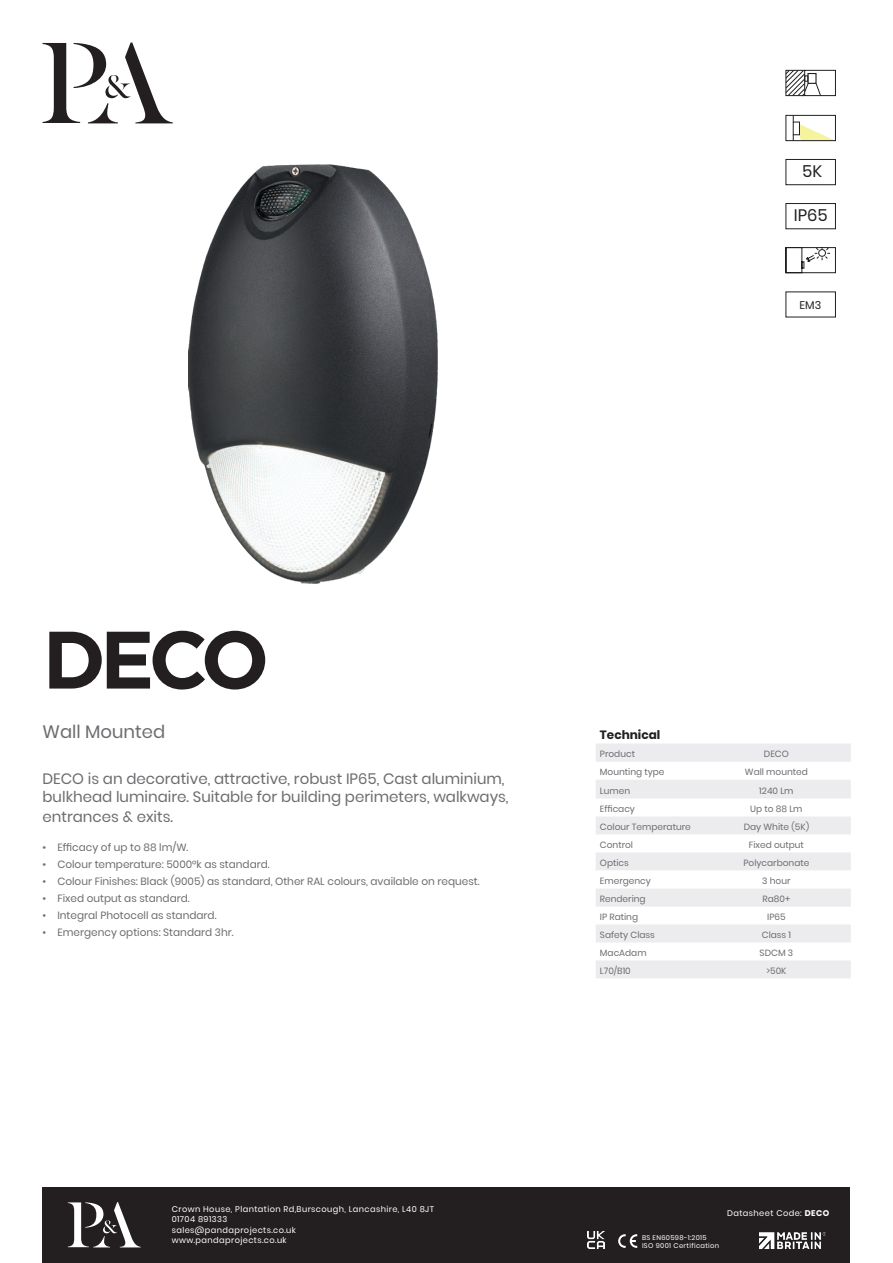
<style>
.page{position:relative;width:893px;height:1263px;background:#fff}
.page>*{position:absolute;margin:0;border:0;box-sizing:border-box;transform-origin:0 0}
.t1{font:700 81.15px "Gotham";color:#231f20}
.t2{font:18px "Poppins";color:#6c6d70}
.t3{font:16.65px "Poppins";color:#231f20}
.t4{font:15px/18px "Poppins";color:#6c6d70}
.t5{font:700 12px "Poppins";color:#231f20}
.t6{font:11.1px "Poppins";color:#231f20}
.t7{font:10.5px "Poppins";color:#6c6d70}
.t8{font:9px "Poppins";color:#6c6d70}
.t9{font:8.25px/10.5px "Poppins";letter-spacing:.05em;color:#fff}
.t10{font:6.75px/8.1px "Poppins";letter-spacing:.05em;color:#fff}
.s1{font-weight:700}
</style>
<div class="page">
<img style="left:189px;top:164px;width:248px;height:419px">
<div style="left:43px;top:1187px;width:807px;height:76px;background:#231f20"></div>
<svg style="left:43px;top:43px;width:130px;height:80px"></svg>
<svg style="left:68px;top:1202px;width:73px;height:45px"></svg>
<img style="left:587px;top:1232px;width:17px;height:16px">
<svg style="left:618px;top:1234px;width:19px;height:14px"></svg>
<img style="left:760px;top:1233px;width:65px;height:15px">
<svg style="left:596px;top:744px;width:255px;height:234px;fill:#ececee"></svg>
<svg style="left:800px;top:124px;width:32px;height:15px"></svg>
<div style="left:785px;top:115px;width:51px;height:26px;border:1px solid #231f20"></div>
<div style="left:793px;top:122px;width:7px;height:13px;border:1px solid #231f20"></div>
<svg style="left:785px;top:70px;width:51px;height:27px"></svg>
<div style="left:785px;top:203px;width:51px;height:26px;border:1px solid #231f20"></div>
<div style="left:785px;top:159px;width:51px;height:26px;border:1px solid #231f20"></div>
<svg style="left:785px;top:247px;width:51px;height:26px"></svg>
<h3 class="t3" style="left:802px;top:162px;width:21px">5K</h3>
<h3 class="t3" style="left:794px;top:206px;width:35px">IP65</h3>
<p class="t6" style="left:800px;top:299px;width:23px">EM3</p>
<h1 class="t1" style="left:43px;top:606px;width:228px">DECO</h1>
<h2 class="t2" style="left:43px;top:722px;width:124px">Wall Mounted</h2>
<h3 class="t4" style="left:43px;top:770px;width:468px">DECO is an decorative, attractive, robust IP65, Cast aluminium, bulkhead luminaire. Suitable for building perimeters, walkways,</h3>
<h3 class="t4" style="left:43px;top:807px;width:132px">entrances &amp; exits.</h3>
<p class="t7" style="left:43px;top:841px;width:147px">• Efficacy of up to 88 lm/W.</p>
<p class="t7" style="left:43px;top:858px;width:229px">• Colour temperature: 5000°k as standard.</p>
<p class="t7" style="left:43px;top:875px;width:438px">• Colour Finishes: Black (9005) as standard, Other RAL colours, available on request.</p>
<p class="t7" style="left:43px;top:892px;width:149px">• Fixed output as standard.</p>
<p class="t7" style="left:43px;top:909px;width:175px">• Integral Photocell as standard.</p>
<p class="t7" style="left:43px;top:926px;width:193px">• Emergency options: Standard 3hr.</p>
<p class="t9" style="left:172px;top:1204px;width:264px">Crown House, Plantation Rd,Burscough, Lancashire, L40 8JT<br>01704 891333<br>sales@pandaprojects.co.uk<br>www.pandaprojects.co.uk</p>
<p class="t5" style="left:600px;top:728px;width:62px">Technical</p>
<p class="t8" style="left:600px;top:749px;width:37px">Product</p>
<p class="t8" style="left:764px;top:749px;width:26px">DECO</p>
<p class="t8" style="left:600px;top:767px;width:66px">Mounting type</p>
<p class="t8" style="left:745px;top:767px;width:64px">Wall mounted</p>
<p class="t8" style="left:600px;top:785px;width:32px">Lumen</p>
<p class="t8" style="left:759px;top:785px;width:36px">1240 Lm</p>
<p class="t8" style="left:600px;top:804px;width:37px">Efficacy</p>
<p class="t8" style="left:750px;top:804px;width:54px">Up to 88 Lm</p>
<p class="t8" style="left:600px;top:822px;width:92px">Colour Temperature</p>
<p class="t8" style="left:744px;top:822px;width:67px">Day White (5K)</p>
<p class="t8" style="left:600px;top:840px;width:35px">Control</p>
<p class="t8" style="left:749px;top:840px;width:57px">Fixed output</p>
<p class="t8" style="left:600px;top:858px;width:30px">Optics</p>
<p class="t8" style="left:743px;top:858px;width:67px">Polycarbonate</p>
<p class="t8" style="left:600px;top:876px;width:53px">Emergency</p>
<p class="t8" style="left:762px;top:876px;width:30px">3 hour</p>
<p class="t8" style="left:600px;top:894px;width:47px">Rendering</p>
<p class="t8" style="left:763px;top:894px;width:29px">Ra80+</p>
<p class="t8" style="left:600px;top:912px;width:40px">IP Rating</p>
<p class="t8" style="left:767px;top:912px;width:20px">IP65</p>
<p class="t8" style="left:600px;top:930px;width:56px">Safety Class</p>
<p class="t8" style="left:762px;top:930px;width:31px">Class 1</p>
<p class="t8" style="left:600px;top:948px;width:48px">MacAdam</p>
<p class="t8" style="left:760px;top:948px;width:35px">SDCM 3</p>
<p class="t8" style="left:600px;top:966px;width:32px">L70/B10</p>
<p class="t8" style="left:766px;top:966px;width:22px">&gt;50K</p>
<p class="t10" style="left:642px;top:1233px;width:79px">BS EN60598-1:2015<br>ISO 9001 Certification</p>
<p class="t9" style="left:727px;top:1207px;width:104px">Datasheet Code: <span class="s1">DECO</span></p>
</div>
